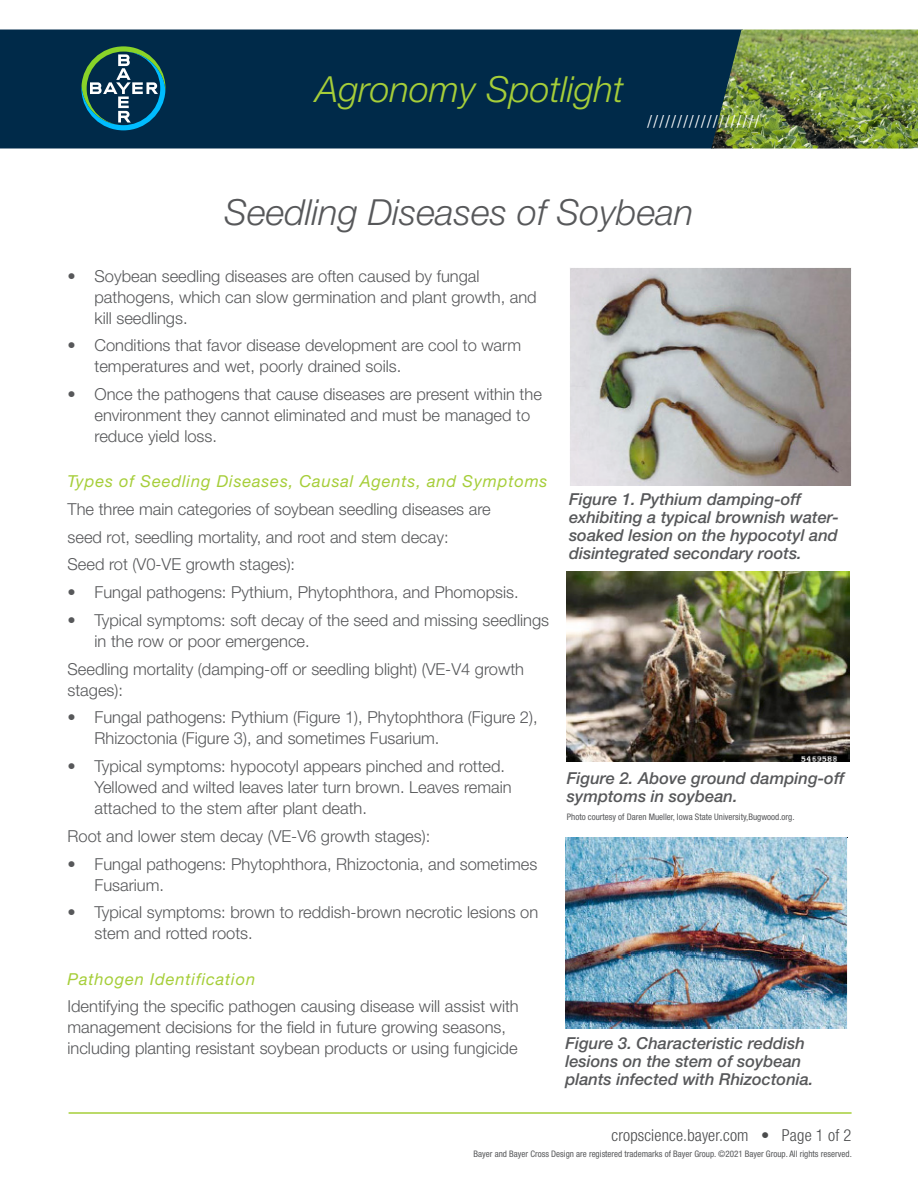
<style>
.page{position:relative;width:918px;height:1188px;background:#fff}
.page>*{position:absolute;margin:0;border:0;box-sizing:border-box;transform-origin:0 0}
.Title__Bayer{font:italic 300 36px "Helvetica Neue LT Pro";color:#57585a}
.t1{font:italic 300 36px "Helvetica Neue LT Pro";color:#a6ce39}
.t2{font:18px "Minion Pro";color:#fff}
.Universal_Text{font:300 16.5px/21px "Helvetica Neue";color:#57585a}
.Universal_Caption{font:italic 500 16.5px/18px "Helvetica Neue LT Pro";color:#57585a}
.Subhead__Bayer{font:italic 16.5px "Helvetica Neue LT Pro";letter-spacing:.05em;color:#a6ce39}
.t3{font:300 condensed 16.5px "Helvetica Neue LT Std";letter-spacing:.01em;color:#4b4c4d}
.Legals{font:condensed 9px "Helvetica Neue LT Std";color:#57585a}
</style>
<div class="page">
<div style="left:0;top:30px;width:711px;height:118px;background:#002a49"></div>
<svg style="left:81px;top:46px;width:84px;height:84px"></svg>
<img style="left:711px;top:30px;width:207px;height:118px">
<hr style="left:69px;top:1112px;width:783px;height:2px;background:#a6ce39">
<img style="left:570px;top:268px;width:281px;height:217px">
<img style="left:567px;top:572px;width:282px;height:190px">
<img style="left:565px;top:838px;width:283px;height:190px">
<h1 class="t1" style="left:316px;top:67px;width:309px">Agronomy Spotlight</h1>
<p class="t2" style="left:647px;top:109px;width:115px">///////////////////</p>
<p class="Title__Bayer" style="left:225px;top:191px;width:470px">Seedling Diseases of Soybean</p>
<p class="Universal_Text" style="left:94px;top:265px;width:444px;text-indent:-27px">• Soybean seedling diseases are often caused by fungal pathogens, which can slow germination and plant growth, and kill seedlings.</p>
<p class="Universal_Text" style="left:94px;top:335px;width:428px;text-indent:-27px">• Conditions that favor disease development are cool to warm temperatures and wet, poorly drained soils.</p>
<p class="Universal_Text" style="left:94px;top:383px;width:449px;text-indent:-27px">• Once the pathogens that cause diseases are present within the environment they cannot eliminated and must be managed to reduce yield loss.</p>
<p class="Subhead__Bayer" style="left:68px;top:471px;width:482px">Types of Seedling Diseases, Causal Agents, and Symptoms</p>
<p class="Universal_Text" style="left:68px;top:498px;width:425px">The three main categories of soybean seedling diseases are</p>
<p class="Universal_Text" style="left:68px;top:526px;width:383px">seed rot, seedling mortality, and root and stem decay:</p>
<p class="Universal_Text" style="left:68px;top:554px;width:229px">Seed rot (V0-VE growth stages):</p>
<p class="Universal_Text" style="left:68px;top:581px;width:453px">• Fungal pathogens: Pythium, Phytophthora, and Phomopsis.</p>
<p class="Universal_Text" style="left:94px;top:609px;width:456px;text-indent:-27px">• Typical symptoms: soft decay of the seed and missing seedlings in the row or poor emergence.</p>
<p class="Universal_Text" style="left:68px;top:658px;width:458px">Seedling mortality (damping-off or seedling blight) (VE-V4 growth stages):</p>
<p class="Universal_Text" style="left:94px;top:707px;width:445px;text-indent:-27px">• Fungal pathogens: Pythium (Figure 1), Phytophthora (Figure 2),<br>Rhizoctonia (Figure 3), and sometimes Fusarium.</p>
<p class="Universal_Text" style="left:94px;top:755px;width:419px;text-indent:-27px">• Typical symptoms: hypocotyl appears pinched and rotted.<br>Yellowed and wilted leaves later turn brown. Leaves remain attached to the stem after plant death.</p>
<p class="Universal_Text" style="left:68px;top:825px;width:364px">Root and lower stem decay (VE-V6 growth stages):</p>
<p class="Universal_Text" style="left:94px;top:853px;width:444px;text-indent:-27px">• Fungal pathogens: Phytophthora, Rhizoctonia, and sometimes<br>Fusarium.</p>
<p class="Universal_Text" style="left:94px;top:902px;width:445px;text-indent:-27px">• Typical symptoms: brown to reddish-brown necrotic lesions on stem and rotted roots.</p>
<p class="Subhead__Bayer" style="left:68px;top:969px;width:189px">Pathogen Identification</p>
<p class="Universal_Text" style="left:68px;top:996px;width:453px">Identifying the specific pathogen causing disease will assist with management decisions for the field in future growing seasons, including planting resistant soybean products or using fungicide</p>
<p class="Universal_Caption" style="left:569px;top:490px;width:271px">Figure 1. Pythium damping-off exhibiting a typical brownish water&shy;soaked lesion on the hypocotyl and disintegrated secondary roots.</p>
<p class="Universal_Caption" style="left:567px;top:769px;width:279px">Figure 2. Above ground damping-off symptoms in soybean.</p>
<p class="Legals" style="left:567px;top:812px;width:229px">Photo courtesy of Daren Mueller, Iowa State University,Bugwood.org.</p>
<p class="Universal_Caption" style="left:565px;top:1034px;width:250px">Figure 3. Characteristic reddish lesions on the stem of soybean plants infected with Rhizoctonia.</p>
<p class="t3" style="left:612px;top:1126px;width:242px">cropscience.bayer.com • Page 1 of 2</p>
<p class="Legals" style="left:474px;top:1149px;width:380px">Bayer and Bayer Cross Design are registered trademarks of Bayer Group. ©2021 Bayer Group. All rights reserved.</p>
</div>
